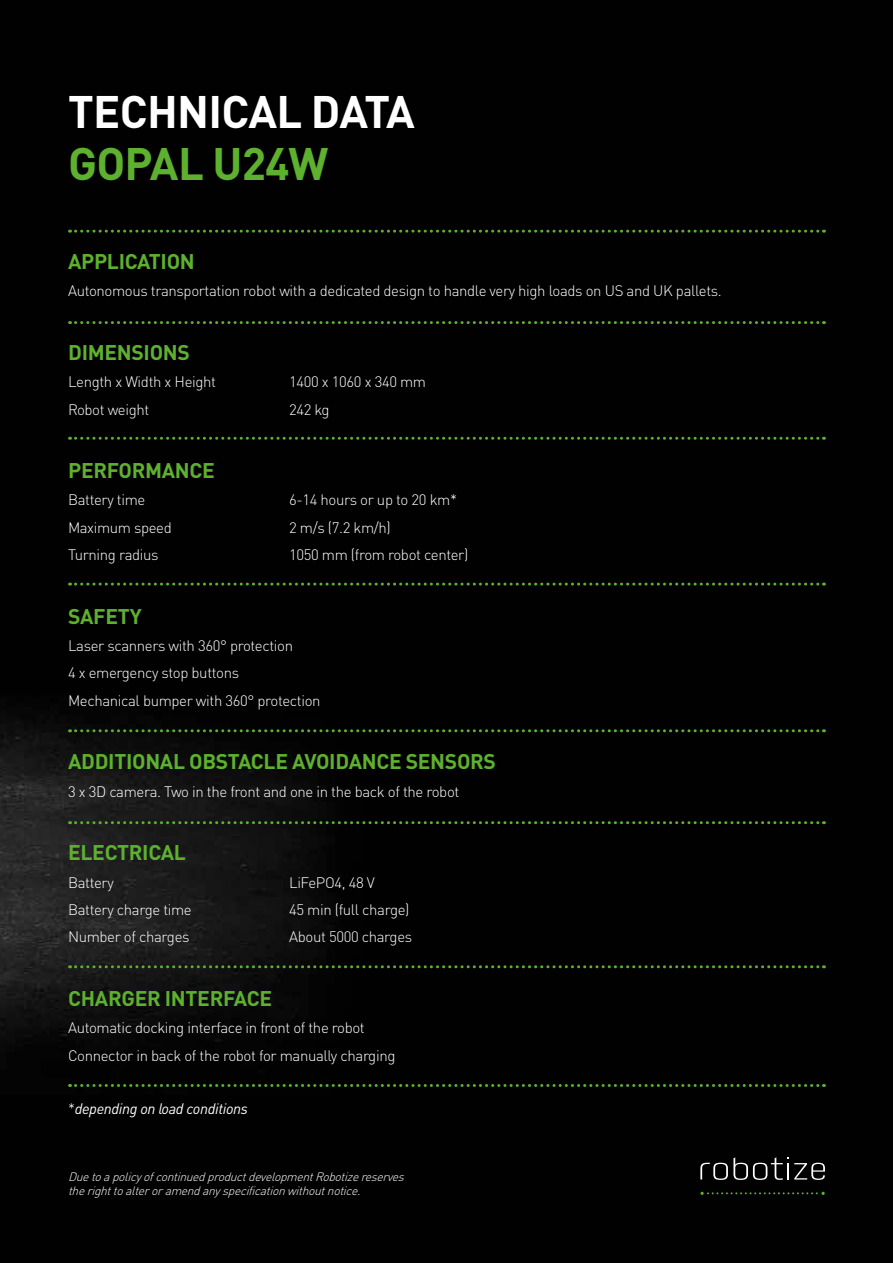
<style>
.page{position:relative;width:893px;height:1263px;background:#fff}
.page>*{position:absolute;margin:0;border:0;box-sizing:border-box;transform-origin:0 0}
.t1{font:700 45px "DIN Pro";letter-spacing:-.015em;color:#fff}
.t2{font:700 45px "DIN Pro";letter-spacing:-.02em;color:#5db12e}
.t3{font:700 21px "DIN Pro";letter-spacing:-.015em;color:#5db12e}
.t4{font:300 15px/27.3px "DIN Pro";letter-spacing:-.025em;color:#fff}
.t5{font:italic 15px "DIN Pro";letter-spacing:-.025em;color:#fff}
.t6{font:italic 300 12px/14.4px "DIN Pro";color:#fff}
.s1{font-weight:300;font-style:normal}
</style>
<div class="page">
<img style="left:0;top:0;width:893px;height:1263px">
<svg style="left:70px;top:230px;width:754px;height:3px"></svg>
<svg style="left:70px;top:321px;width:754px;height:3px"></svg>
<svg style="left:70px;top:437px;width:754px;height:3px"></svg>
<svg style="left:70px;top:583px;width:754px;height:3px"></svg>
<svg style="left:70px;top:729px;width:754px;height:3px"></svg>
<svg style="left:70px;top:821px;width:754px;height:3px"></svg>
<svg style="left:70px;top:965px;width:754px;height:3px"></svg>
<svg style="left:70px;top:1084px;width:754px;height:3px"></svg>
<svg style="left:700px;top:1157px;width:125px;height:23px"></svg>
<svg style="left:700px;top:1192px;width:125px;height:3px"></svg>
<h1 class="t1" style="left:68px;top:74px;width:348px">TECHNICAL DATA</h1>
<h1 class="t2" style="left:68px;top:127px;width:262px">GOPAL U24W</h1>
<h2 class="t3" style="left:68px;top:244px;width:128px">APPLICATION</h2>
<p class="t4" style="left:68px;top:276px;width:655px">Autonomous transportation robot with a dedicated design to handle very high loads on US and UK pallets.</p>
<h2 class="t3" style="left:68px;top:335px;width:123px">DIMENSIONS</h2>
<p class="t4" style="left:68px;top:367px;width:150px">Length x Width x Height</p>
<p class="t4" style="left:289px;top:367px;width:138px">1400 x 1060 x 340 mm</p>
<p class="t4" style="left:68px;top:394px;width:83px">Robot weight</p>
<p class="t4" style="left:289px;top:394px;width:42px">242 kg</p>
<h2 class="t3" style="left:68px;top:453px;width:148px">PERFORMANCE</h2>
<p class="t4" style="left:68px;top:485px;width:79px">Battery time</p>
<p class="t4" style="left:289px;top:485px;width:169px">6-14 hours or up to 20 km*</p>
<p class="t4" style="left:68px;top:512px;width:105px">Maximum speed</p>
<p class="t4" style="left:289px;top:512px;width:103px">2 m/s (7.2 km/h)</p>
<p class="t4" style="left:68px;top:540px;width:92px">Turning radius</p>
<p class="t4" style="left:289px;top:540px;width:181px">1050 mm (from robot center)</p>
<h2 class="t3" style="left:68px;top:599px;width:75px">SAFETY</h2>
<p class="t4" style="left:68px;top:631px;width:254px">Laser scanners with 360° protection<br>4 x emergency stop buttons<br>Mechanical bumper with 360° protection</p>
<h2 class="t3" style="left:68px;top:744px;width:429px">ADDITIONAL OBSTACLE AVOIDANCE SENSORS</h2>
<p class="t4" style="left:68px;top:776px;width:393px">3 x 3D camera. Two in the front and one in the back of the robot</p>
<h2 class="t3" style="left:68px;top:835px;width:119px">ELECTRICAL</h2>
<p class="t4" style="left:68px;top:867px;width:47px">Battery</p>
<p class="t4" style="left:289px;top:867px;width:87px">LiFePO4, 48 V</p>
<p class="t4" style="left:68px;top:895px;width:125px">Battery charge time</p>
<p class="t4" style="left:289px;top:895px;width:122px">45 min (full charge)</p>
<p class="t4" style="left:68px;top:922px;width:123px">Number of charges</p>
<p class="t4" style="left:289px;top:922px;width:125px">About 5000 charges</p>
<h2 class="t3" style="left:68px;top:981px;width:206px">CHARGER INTERFACE</h2>
<p class="t4" style="left:68px;top:1013px;width:329px">Automatic docking interface in front of the robot<br>Connector in back of the robot for manually charging</p>
<p class="t5" style="left:68px;top:1097px;width:181px"><span class="s1">*</span>depending on load conditions</p>
<p class="t6" style="left:68px;top:1168px;width:342px">DuetoapolicyofcontinuedproductdevelopmentRobotizereserves therighttoalteroramendanyspecificationwithoutnotice.</p>
</div>
